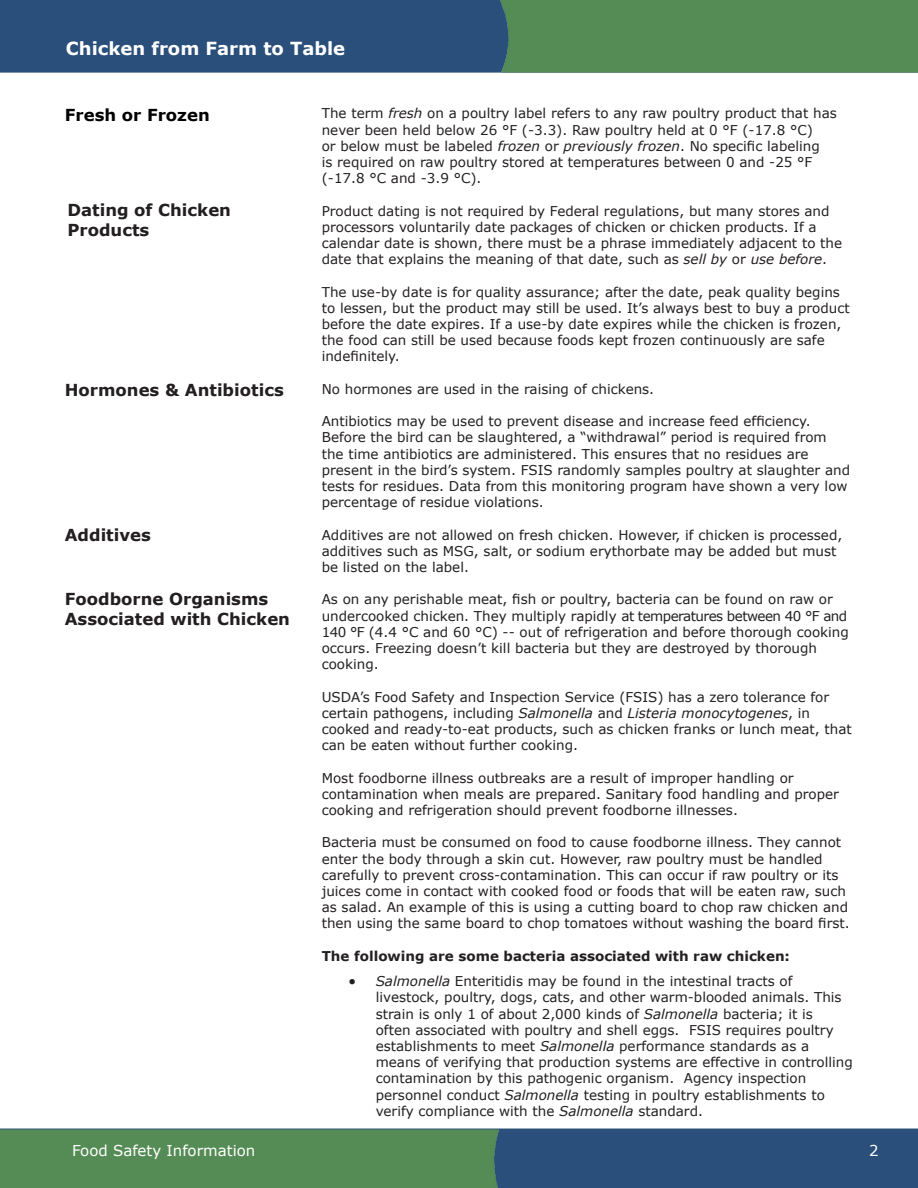
<style>
.page{position:relative;width:918px;height:1188px;background:#fff}
.page>*{position:absolute;margin:0;border:0;box-sizing:border-box;transform-origin:0 0}
.t1{font:700 18px "Verdana";color:#fff}
.t2{font:700 16.5px/19.5px "Verdana";color:#231f20}
.Plain_Text{font:700 16.5px "Verdana";color:#000}
.t3{font:15px "Verdana";color:#fff}
.t4{font:13.5px/16.2px "Verdana";color:#231f20}
.t5{font:700 13.5px "Verdana";color:#231f20}
.s1{font-style:italic}
</style>
<div class="page">
<div style="left:0;top:0;width:500px;height:73px;background:#2a4f7a"></div>
<div style="left:500px;top:0;width:418px;height:73px;background:#558c55"></div>
<div style="left:499px;top:1129px;width:419px;height:59px;background:#2a4f7a"></div>
<div style="left:0;top:1129px;width:499px;height:59px;background:#558c55"></div>
<p class="t1" style="left:66px;top:37px;width:281px">Chicken from Farm to Table</p>
<p class="Plain_Text" style="left:65px;top:104px;width:147px">Fresh or Frozen</p>
<p class="t2" style="left:68px;top:200px;width:165px">Dating of Chicken<br>Products</p>
<p class="t2" style="left:65px;top:379px;width:221px">Hormones &amp; Antibiotics</p>
<p class="t2" style="left:65px;top:525px;width:88px">Additives</p>
<p class="t2" style="left:65px;top:589px;width:227px">Foodborne Organisms<br>Associated with Chicken</p>
<p class="t4" style="left:322px;top:105px;width:517px">The term <span class="s1">fresh</span> on a poultry label refers to any raw poultry product that has never been held below 26 °F (-3.3). Raw poultry held at 0 °F (-17.8 °C)<br>or below must be labeled <span class="s1">frozen</span> or <span class="s1">previously frozen</span>. No specific labeling<br>is required on raw poultry stored at temperatures between 0 and -25 °F (-17.8 °C and -3.9 °C).</p>
<p class="t4" style="left:322px;top:202px;width:522px">Product dating is not required by Federal regulations, but many stores and processors voluntarily date packages of chicken or chicken products. If a calendar date is shown, there must be a phrase immediately adjacent to the date that explains the meaning of that date, such as <span class="s1">sell by</span> or <span class="s1">use before</span>.</p>
<p class="t4" style="left:322px;top:283px;width:530px">The use-by date is for quality assurance; after the date, peak quality begins to lessen, but the product may still be used. It’s always best to buy a product before the date expires. If a use-by date expires while the chicken is frozen, the food can still be used because foods kept frozen continuously are safe indefinitely.</p>
<p class="t4" style="left:322px;top:380px;width:334px">No hormones are used in the raising of chickens.</p>
<p class="t4" style="left:322px;top:413px;width:530px">Antibiotics may be used to prevent disease and increase feed efficiency.<br>Before the bird can be slaughtered, a “withdrawal” period is required from the time antibiotics are administered. This ensures that no residues are present in the bird’s system. FSIS randomly samples poultry at slaughter and tests for residues. Data from this monitoring program have shown a very low percentage of residue violations.</p>
<p class="t4" style="left:322px;top:526px;width:522px">Additives are not allowed on fresh chicken. However, if chicken is processed, additives such as MSG, salt, or sodium erythorbate may be added but must be listed on the label.</p>
<p class="t4" style="left:322px;top:591px;width:529px">As on any perishable meat, fish or poultry, bacteria can be found on raw or undercooked chicken. They multiply rapidly at temperatures between 40 °F and 140 °F (4.4 °C and 60 °C) -- out of refrigeration and before thorough cooking occurs. Freezing doesn’t kill bacteria but they are destroyed by thorough cooking.</p>
<p class="t4" style="left:322px;top:688px;width:532px">USDA’s Food Safety and Inspection Service (FSIS) has a zero tolerance for certain pathogens, including <span class="s1">Salmonella</span> and <span class="s1">Listeria monocytogenes</span>, in cooked and ready-to-eat products, such as chicken franks or lunch meat, that can be eaten without further cooking.</p>
<p class="t4" style="left:322px;top:769px;width:519px">Most foodborne illness outbreaks are a result of improper handling or contamination when meals are prepared. Sanitary food handling and proper cooking and refrigeration should prevent foodborne illnesses.</p>
<p class="t4" style="left:322px;top:834px;width:529px">Bacteria must be consumed on food to cause foodborne illness. They cannot enter the body through a skin cut. However, raw poultry must be handled carefully to prevent cross-contamination. This can occur if raw poultry or its juices come in contact with cooked food or foods that will be eaten raw, such as salad. An example of this is using a cutting board to chop raw chicken and then using the same board to chop tomatoes without washing the board first.</p>
<p class="t5" style="left:322px;top:947px;width:470px">The following are some bacteria associated with raw chicken:</p>
<p class="t4" style="left:376px;top:973px;width:479px;text-indent:-27px">• <span class="s1">Salmonella</span> Enteritidis may be found in the intestinal tracts of livestock, poultry, dogs, cats, and other warm-blooded animals. This strain is only 1 of about 2,000 kinds of <span class="s1">Salmonella</span> bacteria; it is<br>often associated with poultry and shell eggs. FSIS requires poultry establishments to meet <span class="s1">Salmonella</span> performance standards as a means of verifying that production systems are effective in controlling contamination by this pathogenic organism. Agency inspection personnel conduct <span class="s1">Salmonella</span> testing in poultry establishments to verify compliance with the <span class="s1">Salmonella</span> standard.</p>
<p class="t3" style="left:72px;top:1141px;width:185px">Food Safety Information</p>
<p class="t3" style="left:869px;top:1141px;width:11px">2</p>
</div>
